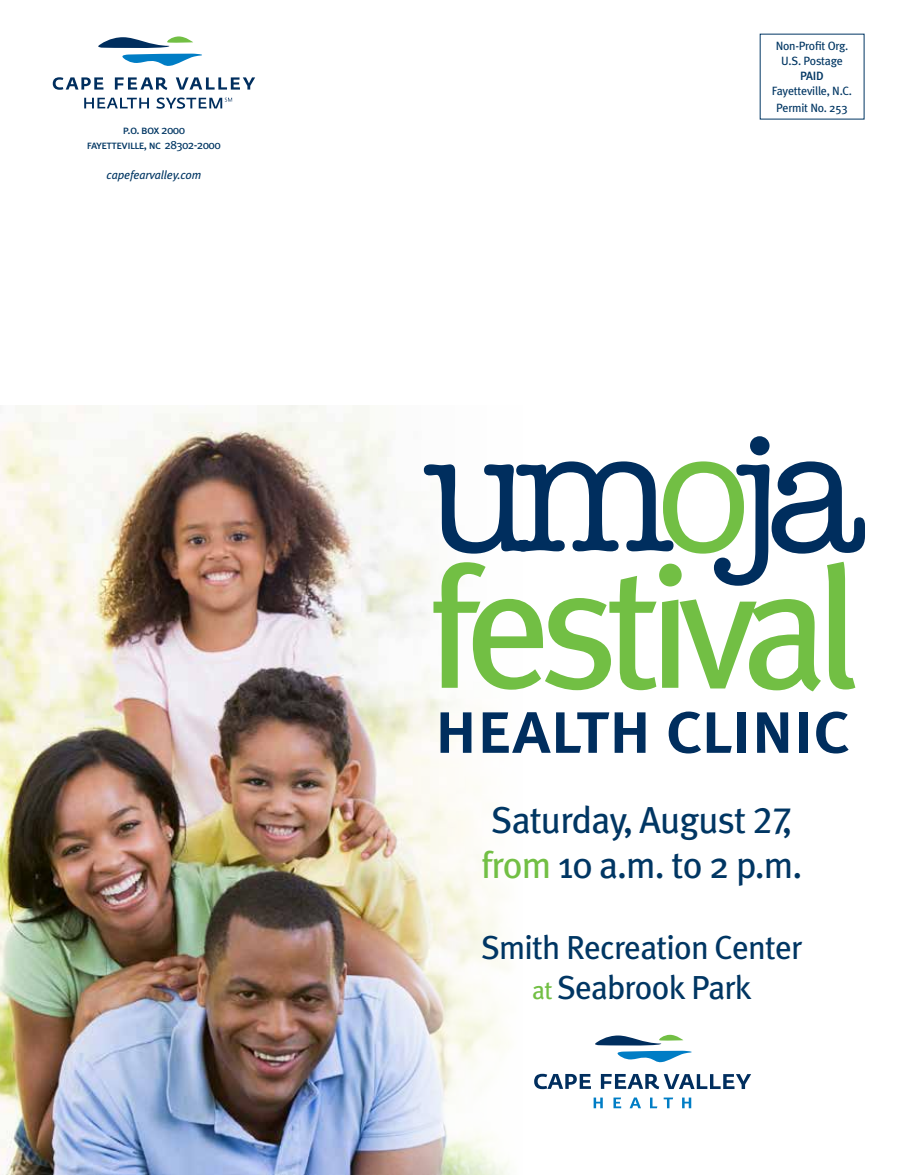
<style>
.page{position:relative;width:905px;height:1175px;background:#fff}
.page>*{position:absolute;margin:0;border:0;box-sizing:border-box;transform-origin:0 0}
.t1{font:76.2px "Meta Plus Medium Caps";letter-spacing:-.025em;color:#002e5e}
.t2{font:37.5px/45px "Meta Plus";letter-spacing:-.025em;color:#003663}
.t3{font:33.3px/40px "Meta Plus";letter-spacing:-.025em;color:#003663;text-align:center}
.t4{font:12px/15px "Meta Plus";letter-spacing:-.02em;color:#003663;text-align:center}
.t5{font:12px/15px "Meta Plus Book Caps";letter-spacing:-.055em;color:#003663;text-align:center}
.t6{font:italic 12px "Meta Plus";letter-spacing:-.01em;color:#003663}
.t7{font:500 12px "Meta Plus";color:#003663}
.s1{font-family:"Meta Plus"}
.s2{font-family:"Meta Plus Book Caps"}
.s3{color:#72bf44}
.s4{font-size:25.5px;color:#72bf44}
</style>
<div class="page">
<svg style="left:98px;top:36px;width:104px;height:30px"></svg>
<svg style="left:53px;top:77px;width:50px;height:13px"></svg>
<svg style="left:115px;top:77px;width:52px;height:13px"></svg>
<svg style="left:176px;top:77px;width:79px;height:13px"></svg>
<svg style="left:84px;top:98px;width:65px;height:10px"></svg>
<svg style="left:156px;top:97px;width:76px;height:12px"></svg>
<img style="left:0;top:405px;width:509px;height:769px">
<svg style="left:433px;top:585px;width:422px;height:106px"></svg>
<svg style="left:424px;top:436px;width:441px;height:149px"></svg>
<svg style="left:595px;top:1034px;width:96px;height:28px"></svg>
<svg style="left:534px;top:1073px;width:57px;height:16px"></svg>
<svg style="left:601px;top:1074px;width:150px;height:15px"></svg>
<svg style="left:593px;top:1097px;width:9px;height:11px"></svg>
<svg style="left:613px;top:1097px;width:8px;height:11px"></svg>
<svg style="left:629px;top:1097px;width:12px;height:11px"></svg>
<svg style="left:650px;top:1097px;width:7px;height:11px"></svg>
<svg style="left:663px;top:1097px;width:10px;height:11px"></svg>
<svg style="left:682px;top:1097px;width:9px;height:11px"></svg>
<p class="t5" style="left:87px;top:122px;width:135px">p.o. box <span class="s1">2000<br></span>fayetteville, nc <span class="s1">28302-2000</span></p>
<p class="t6" style="left:107px;top:168px;width:96px">capefearvalley.com</p>
<p class="t4" style="left:775px;top:39px;width:74px">Non-Profit Org.<br>U.S. Postage</p>
<p class="t7" style="left:800px;top:69px;width:25px">PAID</p>
<p class="t4" style="left:772px;top:83px;width:82px;line-height:16.5px">Fayetteville, N.C.<br>Permit No. 253</p>
<h1 class="t1" style="left:434px;top:682px;width:417px">health clinic</h1>
<h2 class="t2" style="left:481px;top:797px;width:323px">Saturday, August <span class="s2">27</span>, <span class="s3">from</span> 10 a.m. to 2 p.m.</h2>
<h3 class="t3" style="left:481px;top:927px;width:323px">Smith Recreation Center <span class="s4">at</span> Seabrook Park</h3>
</div>
